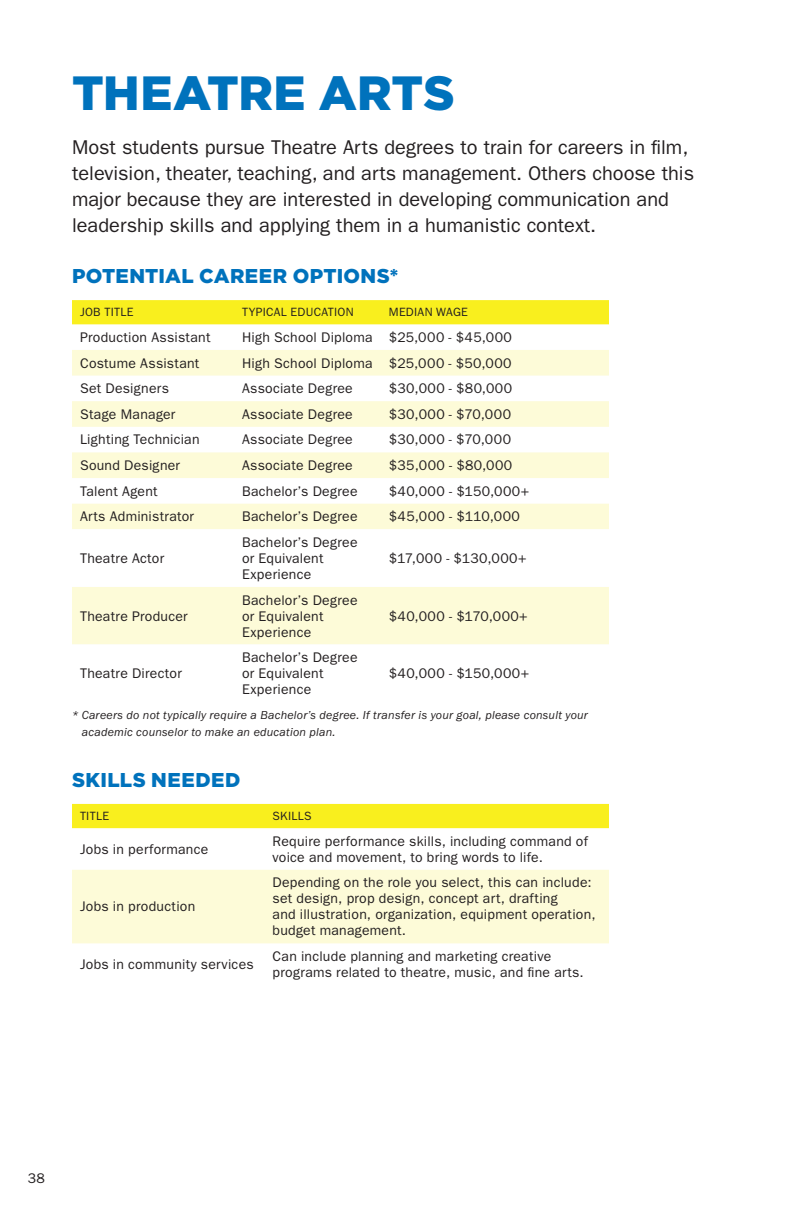
<style>
.page{position:relative;width:792px;height:1224px;background:#fff}
.page>*{position:absolute;margin:0;border:0;box-sizing:border-box;transform-origin:0 0}
.H2-24_28{font:900 48px "Gotham";color:#0072bc}
.Course_Description{font:20px/26px "ITC Franklin Gothic Std";color:#231f20}
.H3-10_12{font:900 20px "Gotham";letter-spacing:.015em;color:#0072bc}
.Chart_body_text{font:14px/16px "ITC Franklin Gothic Std";letter-spacing:.02em;color:#231f20}
.text_for_charts{font:italic 12px/16.8px "ITC Franklin Gothic Std";letter-spacing:.02em;color:#231f20}
.Chart_header_centered_text{font:12px "ITC Franklin Gothic Std";letter-spacing:.025em;color:#231f20}
.Chart_header{font:12px "ITC Franklin Gothic Std";letter-spacing:.025em;color:#231f20}
</style>
<div class="page">
<div style="left:72px;top:300px;width:537px;height:24px;background:#f9ef1e"></div>
<svg style="left:72px;top:350px;width:537px;height:179px;fill:#fdfbd8"></svg>
<div style="left:72px;top:587px;width:537px;height:58px;background:#fdfbd8"></div>
<div style="left:72px;top:804px;width:537px;height:24px;background:#f9ef1e"></div>
<div style="left:72px;top:870px;width:537px;height:73px;background:#fdfbd8"></div>
<h2 class="H2-24_28" style="left:72px;top:60px;width:384px">THEATRE ARTS</h2>
<p class="Course_Description" style="left:72px;top:135px;width:624px">Most students pursue Theatre Arts degrees to train for careers in film, television, theater, teaching, and arts management. Others choose this major because they are interested in developing communication and leadership skills and applying them in a humanistic context.</p>
<h3 class="H3-10_12" style="left:72px;top:262px;width:328px">POTENTIAL CAREER OPTIONS*</h3>
<p class="Chart_header" style="left:80px;top:305px;width:55px">JOB TITLE</p>
<p class="Chart_header_centered_text" style="left:242px;top:305px;width:113px">TYPICAL EDUCATION</p>
<p class="Chart_header_centered_text" style="left:389px;top:305px;width:81px">MEDIAN WAGE</p>
<h2 class="Chart_body_text" style="left:80px;top:329px;width:132px">Production Assistant</h2>
<h2 class="Chart_body_text" style="left:242px;top:329px;width:132px">High School Diploma</h2>
<h2 class="Chart_body_text" style="left:389px;top:329px;width:125px">$25,000 - $45,000</h2>
<h2 class="Chart_body_text" style="left:80px;top:355px;width:121px">Costume Assistant</h2>
<h2 class="Chart_body_text" style="left:242px;top:355px;width:132px">High School Diploma</h2>
<h2 class="Chart_body_text" style="left:389px;top:355px;width:124px">$25,000 - $50,000</h2>
<h2 class="Chart_body_text" style="left:80px;top:381px;width:91px">Set Designers</h2>
<h2 class="Chart_body_text" style="left:242px;top:381px;width:112px">Associate Degree</h2>
<h2 class="Chart_body_text" style="left:389px;top:381px;width:125px">$30,000 - $80,000</h2>
<h2 class="Chart_body_text" style="left:80px;top:406px;width:97px">Stage Manager</h2>
<h2 class="Chart_body_text" style="left:242px;top:406px;width:112px">Associate Degree</h2>
<h2 class="Chart_body_text" style="left:389px;top:406px;width:124px">$30,000 - $70,000</h2>
<h2 class="Chart_body_text" style="left:80px;top:432px;width:121px">Lighting Technician</h2>
<h2 class="Chart_body_text" style="left:242px;top:432px;width:112px">Associate Degree</h2>
<h2 class="Chart_body_text" style="left:389px;top:432px;width:124px">$30,000 - $70,000</h2>
<h2 class="Chart_body_text" style="left:80px;top:457px;width:102px">Sound Designer</h2>
<h2 class="Chart_body_text" style="left:242px;top:457px;width:112px">Associate Degree</h2>
<h2 class="Chart_body_text" style="left:389px;top:457px;width:125px">$35,000 - $80,000</h2>
<h2 class="Chart_body_text" style="left:80px;top:483px;width:79px">Talent Agent</h2>
<h2 class="Chart_body_text" style="left:242px;top:483px;width:117px">Bachelor’s Degree</h2>
<h2 class="Chart_body_text" style="left:389px;top:483px;width:142px">$40,000 - $150,000+</h2>
<h2 class="Chart_body_text" style="left:80px;top:509px;width:116px">Arts Administrator</h2>
<h2 class="Chart_body_text" style="left:242px;top:509px;width:117px">Bachelor’s Degree</h2>
<h2 class="Chart_body_text" style="left:389px;top:509px;width:133px">$45,000 - $110,000</h2>
<h2 class="Chart_body_text" style="left:80px;top:550px;width:86px">Theatre Actor</h2>
<h2 class="Chart_body_text" style="left:242px;top:534px;width:117px">Bachelor’s Degree or Equivalent<br>Experience</h2>
<h2 class="Chart_body_text" style="left:389px;top:550px;width:139px">$17,000 - $130,000+</h2>
<h2 class="Chart_body_text" style="left:80px;top:608px;width:109px">Theatre Producer</h2>
<h2 class="Chart_body_text" style="left:242px;top:592px;width:117px">Bachelor’s Degree or Equivalent<br>Experience</h2>
<h2 class="Chart_body_text" style="left:389px;top:608px;width:140px">$40,000 - $170,000+</h2>
<h2 class="Chart_body_text" style="left:242px;top:649px;width:117px">Bachelor’s Degree or Equivalent<br>Experience</h2>
<h2 class="Chart_body_text" style="left:389px;top:665px;width:142px">$40,000 - $150,000+</h2>
<p class="text_for_charts" style="left:82px;top:707px;width:508px;text-indent:-10px">* Careers do not typically require a Bachelor’s degree. If transfer is your goal, please consult your academic counselor to make an education plan.</p>
<h3 class="H3-10_12" style="left:72px;top:766px;width:170px">SKILLS NEEDED</h3>
<p class="Chart_header" style="left:80px;top:809px;width:31px">TITLE</p>
<p class="Chart_header_centered_text" style="left:273px;top:809px;width:40px">SKILLS</p>
<h2 class="Chart_body_text" style="left:80px;top:841px;width:130px">Jobs in performance</h2>
<h2 class="Chart_body_text" style="left:273px;top:833px;width:317px">Require performance skills, including command of voice and movement, to bring words to life.</h2>
<h2 class="Chart_body_text" style="left:80px;top:899px;width:117px">Jobs in production</h2>
<h2 class="Chart_body_text" style="left:80px;top:665px;width:103px">Theatre Director</h2>
<h2 class="Chart_body_text" style="left:273px;top:875px;width:324px">Depending on the role you select, this can include: set design, prop design, concept art, drafting<br>and illustration, organization, equipment operation, budget management.</h2>
<h2 class="Chart_body_text" style="left:80px;top:956px;width:175px">Jobs in community services</h2>
<h2 class="Chart_body_text" style="left:273px;top:948px;width:313px">Can include planning and marketing creative programs related to theatre, music, and fine arts.</h2>
<p class="Chart_body_text" style="left:28px;top:1171px;width:19px">38</p>
</div>
